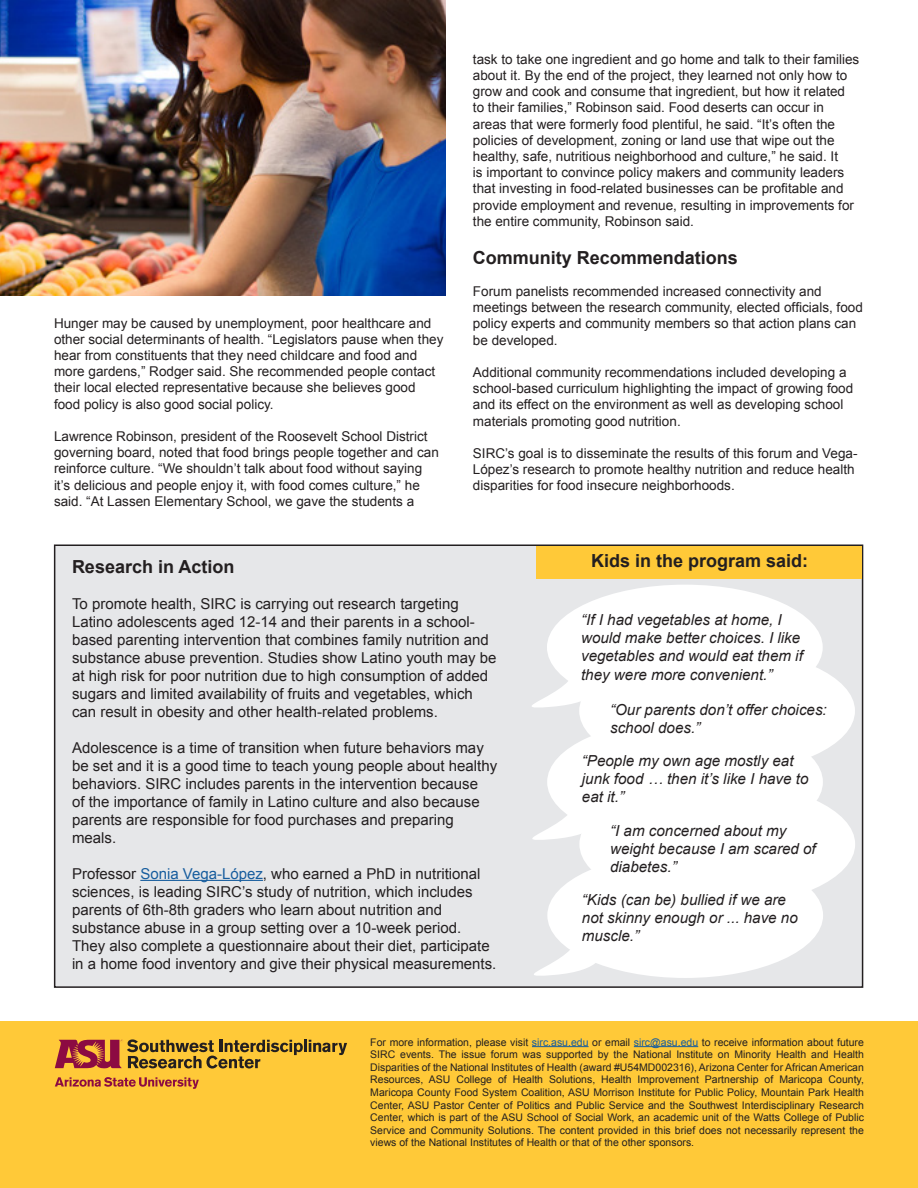
<style>
.page{position:relative;width:918px;height:1188px;background:#fff}
.page>*{position:absolute;margin:0;border:0;box-sizing:border-box;transform-origin:0 0}
.t1{font:700 18px "Arial";color:#231f20}
.t2{font:italic 15.15px/18.1px "Arial";color:#231f20}
.t3{font:15px/18px "Arial";color:#231f20}
.t4{font:13.5px/16.2px "Arial";color:#231f20}
.t5{font:10.5px/12.6px "Arial";color:#231f20;text-align:justify}
.s1{color:#175d9e}
</style>
<div class="page">
<div style="left:55px;top:545px;width:808px;height:442px;background:#e6e7e9"></div>
<div style="left:536px;top:546px;width:325px;height:33px;background:#ffc938"></div>
<svg style="left:532px;top:815px;width:53px;height:25px"></svg>
<svg style="left:532px;top:674px;width:54px;height:34px"></svg>
<svg style="left:534px;top:950px;width:61px;height:26px"></svg>
<div style="left:547px;top:585px;width:276px;height:125px;background:#fff;border-radius:50%"></div>
<div style="left:579px;top:648px;width:276px;height:126px;background:#fff;border-radius:50%"></div>
<div style="left:547px;top:719px;width:276px;height:126px;background:#fff;border-radius:50%"></div>
<div style="left:579px;top:782px;width:276px;height:125px;background:#fff;border-radius:50%"></div>
<div style="left:547px;top:853px;width:276px;height:125px;background:#fff;border-radius:50%"></div>
<img style="left:0;top:1px;width:445px;height:294px">
<div style="left:0;top:1022px;width:918px;height:166px;background:#ffc938"></div>
<hr style="left:140px;top:880px;width:123px;height:1px;background:#175d9e">
<hr style="left:532px;top:1046px;width:57px;height:1px;background:#175d9e">
<hr style="left:634px;top:1046px;width:64px;height:1px;background:#175d9e">
<svg style="left:55px;top:1077px;width:144px;height:12px"></svg>
<svg style="left:55px;top:1039px;width:292px;height:30px"></svg>
<p class="t4" style="left:54px;top:315px;width:391px">Hunger may be caused by unemployment, poor healthcare and other social determinants of health. “Legislators pause when they hear from constituents that they need childcare and food and more gardens,” Rodger said. She recommended people contact their local elected representative because she believes good food policy is also good social policy.</p>
<p class="t4" style="left:54px;top:428px;width:386px">Lawrence Robinson, president of the Roosevelt School District governing board, noted that food brings people together and can reinforce culture. “We shouldn’t talk about food without saying it’s delicious and people enjoy it, with food comes culture,” he said. “At Lassen Elementary School, we gave the students a</p>
<p class="t4" style="left:473px;top:51px;width:388px">task to take one ingredient and go home and talk to their families about it. By the end of the project, they learned not only how to grow and cook and consume that ingredient, but how it related to their families,” Robinson said. Food deserts can occur in areas that were formerly food plentiful, he said. “It’s often the policies of development, zoning or land use that wipe out the healthy, safe, nutritious neighborhood and culture,” he said. It<br>is important to convince policy makers and community leaders that investing in food-related businesses can be profitable and provide employment and revenue, resulting in improvements for the entire community, Robinson said.</p>
<p class="t1" style="left:473px;top:245px;width:267px">Community Recommendations</p>
<p class="t4" style="left:473px;top:283px;width:391px">Forum panelists recommended increased connectivity and meetings between the research community, elected officials, food policy experts and community members so that action plans can be developed.</p>
<p class="t4" style="left:473px;top:364px;width:382px">Additional community recommendations included developing a school-based curriculum highlighting the impact of growing food and its effect on the environment as well as developing school materials promoting good nutrition.</p>
<p class="t4" style="left:473px;top:445px;width:386px">SIRC’s goal is to disseminate the results of this forum and Vega-<br>López’s research to promote healthy nutrition and reduce health disparities for food insecure neighborhoods.</p>
<p class="t1" style="left:72px;top:554px;width:164px">Research in Action</p>
<p class="t3" style="left:72px;top:595px;width:426px">To promote health, SIRC is carrying out research targeting Latino adolescents aged 12-14 and their parents in a school&shy;based parenting intervention that combines family nutrition and substance abuse prevention. Studies show Latino youth may be at high risk for poor nutrition due to high consumption of added sugars and limited availability of fruits and vegetables, which can result in obesity and other health-related problems.</p>
<p class="t3" style="left:72px;top:739px;width:427px">Adolescence is a time of transition when future behaviors may be set and it is a good time to teach young people about healthy behaviors. SIRC includes parents in the intervention because<br>of the importance of family in Latino culture and also because parents are responsible for food purchases and preparing meals.</p>
<p class="t3" style="left:72px;top:865px;width:426px">Professor <span class="s1">Sonia Vega-López</span>, who earned a PhD in nutritional sciences, is leading SIRC’s study of nutrition, which includes parents of 6th-8th graders who learn about nutrition and substance abuse in a group setting over a 10-week period.<br>They also complete a questionnaire about their diet, participate in a home food inventory and give their physical measurements.</p>
<p class="t1" style="left:591px;top:549px;width:219px">Kids in the program said:</p>
<p class="t2" style="left:581px;top:611px;width:223px">“If I had vegetables at home, I would make better choices. I like vegetables and would eat them if they were more convenient.”</p>
<p class="t2" style="left:610px;top:701px;width:218px">“Our parents don’t offer choices: school does.”</p>
<p class="t2" style="left:582px;top:752px;width:228px">“People my own age mostly eat junk food … then it’s like I have to eat it.”</p>
<p class="t2" style="left:610px;top:821px;width:207px">“I am concerned about my weight because I am scared of diabetes.”</p>
<p class="t2" style="left:582px;top:891px;width:217px">“Kids (can be) bullied if we are not skinny enough or ... have no muscle.”</p>
<p class="t5" style="left:370px;top:1036px;width:495px">For more information, please visit <span class="s1">sirc.asu.edu</span> or email <span class="s1">sirc@asu.edu</span> to receive information about future SIRC events. The issue forum was supported by the National Institute on Minority Health and Health Disparities of the National Institutes of Health (award #U54MD002316), Arizona Center for African American Resources, ASU College of Health Solutions, Health Improvement Partnership of Maricopa County, Maricopa County Food System Coalition, ASU Morrison Institute for Public Policy, Mountain Park Health Center, ASU Pastor Center of Politics and Public Service and the Southwest Interdisciplinary Research Center, which is part of the ASU School of Social Work, an academic unit of the Watts College of Public Service and Community Solutions. The content provided in this brief does not necessarily represent the views of the National Institutes of Health or that of the other sponsors.</p>
</div>
